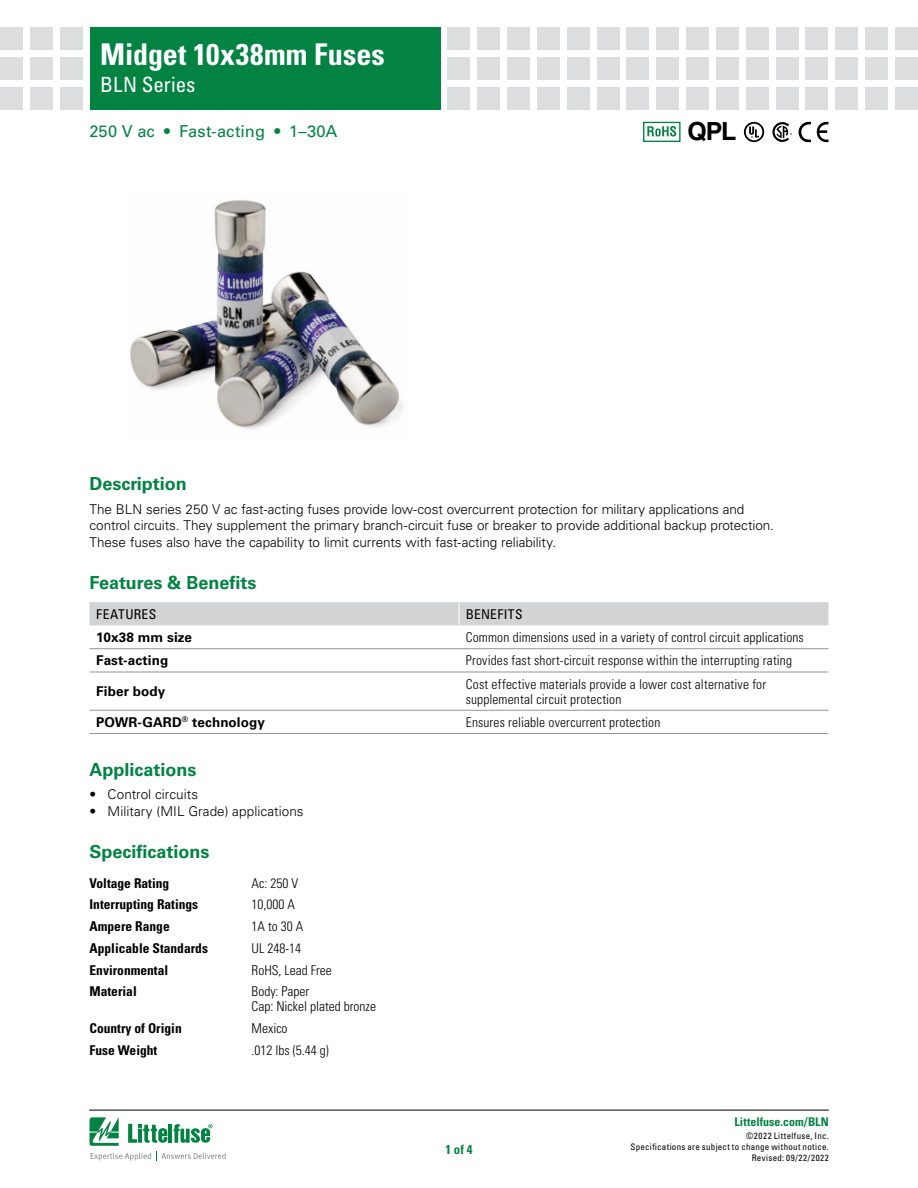
<style>
.page{position:relative;width:918px;height:1188px;background:#fff}
.page>*{position:absolute;margin:0;border:0;box-sizing:border-box;transform-origin:0 0}
.t1{font:700 condensed 30px "Univers LT Std";letter-spacing:.005em;color:#fff}
.t2{font:700 24.9px "Helvetica LT Std";color:#000}
.t3{font:condensed 21px "Univers LT Std";color:#fff}
.FACTS_HEAD{font:700 18px "Univers LT Std";color:#028342}
.PRODUCT_SUBHEAD{font:16.5px "Univers LT Std";letter-spacing:.005em;color:#028342}
.Body_1{font:300 13.5px/16.5px "Univers LT Std";letter-spacing:-.005em;color:#000}
.Benefit_column_text{font:300 condensed 13.5px/15px "Univers LT Std";letter-spacing:.01em;color:#000}
.Spec_Heading_column{font:700 condensed 13.5px "Univers LT Std";color:#000}
.Spec_Value_column{font:300 condensed 13.5px/15px "Univers LT Std";color:#000}
.Feature_column_text{font:700 13.5px "Univers LT Std";letter-spacing:.005em;color:#000}
.F___B_header_text{font:condensed 13.5px "Univers LT Std";letter-spacing:.025em;color:#000}
.t4{font:700 condensed 12.75px "Univers LT Std";color:#028342}
.t5{font:700 condensed 12px "Univers LT Std";letter-spacing:.005em;color:#028342}
.t6{font:condensed 9px/10.8px "Univers LT Std";letter-spacing:.03em;color:#000;text-align:right}
</style>
<div class="page">
<hr style="left:89px;top:1110px;width:740px;height:1px;background:#000">
<div style="left:90px;top:27px;width:351px;height:82px;background:#028342"></div>
<div style="left:60px;top:27px;width:23px;height:23px;background:#dcddde"></div>
<div style="left:60px;top:57px;width:23px;height:23px;background:#dcddde"></div>
<div style="left:60px;top:87px;width:23px;height:22px;background:#dcddde"></div>
<div style="left:30px;top:27px;width:23px;height:23px;background:#dcddde"></div>
<div style="left:30px;top:57px;width:23px;height:23px;background:#dcddde"></div>
<div style="left:30px;top:87px;width:23px;height:22px;background:#dcddde"></div>
<div style="left:0;top:27px;width:23px;height:23px;background:#dcddde"></div>
<div style="left:0;top:57px;width:23px;height:23px;background:#dcddde"></div>
<div style="left:0;top:87px;width:23px;height:22px;background:#dcddde"></div>
<div style="left:448px;top:27px;width:22px;height:23px;background:#dcddde"></div>
<div style="left:448px;top:57px;width:22px;height:23px;background:#dcddde"></div>
<div style="left:448px;top:87px;width:22px;height:22px;background:#dcddde"></div>
<div style="left:477px;top:27px;width:23px;height:23px;background:#dcddde"></div>
<div style="left:477px;top:57px;width:23px;height:23px;background:#dcddde"></div>
<div style="left:477px;top:87px;width:23px;height:22px;background:#dcddde"></div>
<div style="left:507px;top:27px;width:23px;height:23px;background:#dcddde"></div>
<div style="left:507px;top:57px;width:23px;height:23px;background:#dcddde"></div>
<div style="left:507px;top:87px;width:23px;height:22px;background:#dcddde"></div>
<div style="left:537px;top:27px;width:23px;height:23px;background:#dcddde"></div>
<div style="left:537px;top:57px;width:23px;height:23px;background:#dcddde"></div>
<div style="left:537px;top:87px;width:23px;height:22px;background:#dcddde"></div>
<div style="left:567px;top:27px;width:23px;height:23px;background:#dcddde"></div>
<div style="left:567px;top:57px;width:23px;height:23px;background:#dcddde"></div>
<div style="left:567px;top:87px;width:23px;height:22px;background:#dcddde"></div>
<div style="left:597px;top:27px;width:23px;height:23px;background:#dcddde"></div>
<div style="left:597px;top:57px;width:23px;height:23px;background:#dcddde"></div>
<div style="left:597px;top:87px;width:23px;height:22px;background:#dcddde"></div>
<div style="left:627px;top:27px;width:22px;height:23px;background:#dcddde"></div>
<div style="left:627px;top:57px;width:22px;height:23px;background:#dcddde"></div>
<div style="left:627px;top:87px;width:22px;height:22px;background:#dcddde"></div>
<div style="left:656px;top:27px;width:23px;height:23px;background:#dcddde"></div>
<div style="left:656px;top:57px;width:23px;height:23px;background:#dcddde"></div>
<div style="left:656px;top:87px;width:23px;height:22px;background:#dcddde"></div>
<div style="left:686px;top:27px;width:23px;height:23px;background:#dcddde"></div>
<div style="left:686px;top:57px;width:23px;height:23px;background:#dcddde"></div>
<div style="left:686px;top:87px;width:23px;height:22px;background:#dcddde"></div>
<div style="left:716px;top:27px;width:23px;height:23px;background:#dcddde"></div>
<div style="left:716px;top:57px;width:23px;height:23px;background:#dcddde"></div>
<div style="left:716px;top:87px;width:23px;height:22px;background:#dcddde"></div>
<div style="left:746px;top:27px;width:23px;height:23px;background:#dcddde"></div>
<div style="left:746px;top:57px;width:23px;height:23px;background:#dcddde"></div>
<div style="left:746px;top:87px;width:23px;height:22px;background:#dcddde"></div>
<div style="left:805px;top:27px;width:23px;height:23px;background:#dcddde"></div>
<div style="left:805px;top:57px;width:23px;height:23px;background:#dcddde"></div>
<div style="left:805px;top:87px;width:23px;height:22px;background:#dcddde"></div>
<div style="left:776px;top:27px;width:22px;height:23px;background:#dcddde"></div>
<div style="left:776px;top:57px;width:22px;height:23px;background:#dcddde"></div>
<div style="left:776px;top:87px;width:22px;height:22px;background:#dcddde"></div>
<div style="left:835px;top:27px;width:23px;height:23px;background:#dcddde"></div>
<div style="left:835px;top:57px;width:23px;height:23px;background:#dcddde"></div>
<div style="left:835px;top:87px;width:23px;height:22px;background:#dcddde"></div>
<div style="left:865px;top:27px;width:23px;height:23px;background:#dcddde"></div>
<div style="left:865px;top:57px;width:23px;height:23px;background:#dcddde"></div>
<div style="left:865px;top:87px;width:23px;height:22px;background:#dcddde"></div>
<div style="left:895px;top:27px;width:23px;height:23px;background:#dcddde"></div>
<div style="left:895px;top:57px;width:23px;height:23px;background:#dcddde"></div>
<div style="left:895px;top:87px;width:23px;height:22px;background:#dcddde"></div>
<svg style="left:90px;top:1117px;width:136px;height:44px"></svg>
<div style="left:90px;top:602px;width:738px;height:23px;background:#d1d3d4"></div>
<hr style="left:90px;top:710px;width:369px;height:1px;background:#939598">
<hr style="left:459px;top:710px;width:369px;height:1px;background:#939598">
<hr style="left:90px;top:733px;width:369px;height:1px;background:#939598">
<hr style="left:459px;top:733px;width:369px;height:1px;background:#939598">
<hr style="left:90px;top:648px;width:369px;height:1px;background:#939598">
<hr style="left:459px;top:648px;width:369px;height:1px;background:#939598">
<hr style="left:90px;top:672px;width:369px;height:1px;background:#939598">
<hr style="left:459px;top:672px;width:369px;height:1px;background:#939598">
<img style="left:130px;top:200px;width:273px;height:229px">
<svg style="left:744px;top:122px;width:20px;height:20px"></svg>
<svg style="left:772px;top:122px;width:20px;height:20px"></svg>
<svg style="left:799px;top:122px;width:12px;height:20px"></svg>
<svg style="left:817px;top:122px;width:11px;height:20px"></svg>
<svg style="left:647px;top:126px;width:29px;height:11px"></svg>
<div style="left:643px;top:122px;width:38px;height:20px;border:1px solid #028342"></div>
<h1 class="t1" style="left:100px;top:36px;width:286px">Midget 10x38mm Fuses</h1>
<h3 class="t3" style="left:100px;top:71px;width:97px">BLN Series</h3>
<p class="PRODUCT_SUBHEAD" style="left:90px;top:122px;width:250px">250 V ac • Fast-acting • 1–30A</p>
<p class="t2" style="left:687px;top:116px;width:50px">QPL</p>
<p class="FACTS_HEAD" style="left:90px;top:474px;width:99px">Description</p>
<p class="Body_1" style="left:90px;top:501px;width:686px">The BLN series 250 V ac fast-acting fuses provide low-cost overcurrent protection for military applications and control circuits. They supplement the primary branch-circuit fuse or breaker to provide additional backup protection.<br>These fuses also have the capability to limit currents with fast-acting reliability.</p>
<p class="FACTS_HEAD" style="left:90px;top:572px;width:168px">Features &amp; Benefits</p>
<p class="F___B_header_text" style="left:96px;top:605px;width:61px">FEATURES</p>
<p class="F___B_header_text" style="left:466px;top:605px;width:58px">BENEFITS</p>
<p class="Feature_column_text" style="left:96px;top:629px;width:97px">10x38 mm size</p>
<p class="Benefit_column_text" style="left:466px;top:630px;width:340px">Common dimensions used in a variety of control circuit applications</p>
<p class="Feature_column_text" style="left:96px;top:653px;width:74px">Fast-acting</p>
<p class="Benefit_column_text" style="left:466px;top:653px;width:328px">Provides fast short-circuit response within the interrupting rating</p>
<p class="Feature_column_text" style="left:96px;top:683px;width:71px">Fiber body</p>
<p class="Benefit_column_text" style="left:466px;top:676px;width:302px">Cost effective materials provide a lower cost alternative for supplemental circuit protection</p>
<p class="Feature_column_text" style="left:96px;top:714px;width:170px">POWR-GARD<sup>®</sup> technology</p>
<p class="Benefit_column_text" style="left:466px;top:715px;width:196px">Ensures reliable overcurrent protection</p>
<p class="FACTS_HEAD" style="left:90px;top:759px;width:109px">Applications</p>
<p class="Body_1" style="left:90px;top:786px;width:110px">• Control circuits</p>
<p class="Body_1" style="left:90px;top:803px;width:216px">• Military (MIL Grade) applications</p>
<p class="FACTS_HEAD" style="left:90px;top:841px;width:122px">Specifications</p>
<p class="Spec_Heading_column" style="left:90px;top:874px;width:81px">Voltage Rating</p>
<p class="Spec_Value_column" style="left:252px;top:875px;width:48px">Ac: 250 V</p>
<p class="Spec_Heading_column" style="left:90px;top:896px;width:110px">Interrupting Ratings</p>
<p class="Spec_Value_column" style="left:252px;top:897px;width:45px">10,000 A</p>
<p class="Spec_Heading_column" style="left:90px;top:918px;width:82px">Ampere Range</p>
<p class="Spec_Value_column" style="left:252px;top:919px;width:53px">1A to 30 A</p>
<p class="Spec_Heading_column" style="left:90px;top:940px;width:120px">Applicable Standards</p>
<p class="Spec_Value_column" style="left:252px;top:941px;width:51px">UL 248-14</p>
<p class="Spec_Heading_column" style="left:90px;top:962px;width:80px">Environmental</p>
<p class="Spec_Value_column" style="left:252px;top:962px;width:82px">RoHS, Lead Free</p>
<p class="Spec_Heading_column" style="left:90px;top:983px;width:49px">Material</p>
<p class="Spec_Value_column" style="left:252px;top:984px;width:126px">Body: Paper<br>Cap: Nickel plated bronze</p>
<p class="Spec_Heading_column" style="left:90px;top:1020px;width:94px">Country of Origin</p>
<p class="Spec_Value_column" style="left:252px;top:1021px;width:37px">Mexico</p>
<p class="Spec_Heading_column" style="left:90px;top:1042px;width:69px">Fuse Weight</p>
<p class="Spec_Value_column" style="left:252px;top:1043px;width:79px">.012 lbs (5.44 g)</p>
<p class="t4" style="left:445px;top:1142px;width:29px">1 of 4</p>
<p class="t5" style="left:734px;top:1115px;width:96px">Littelfuse.com/BLN</p>
<p class="t6" style="left:631px;top:1131px;width:200px">©2022 Littelfuse, Inc.<br>Specifications are subject to change without notice.<br>Revised: 09/22/2022</p>
</div>
